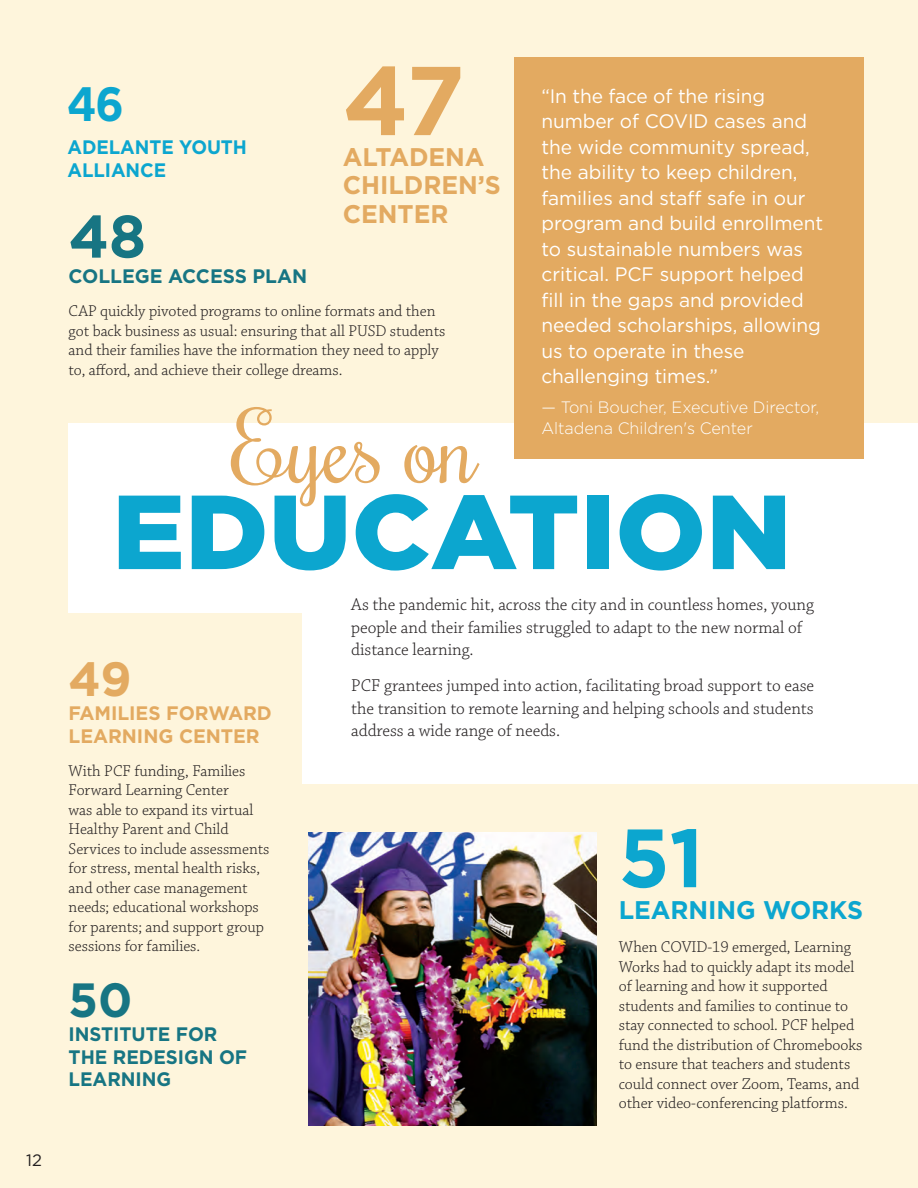
<style>
.page{position:relative;width:918px;height:1188px;background:#fef5dc}
.page>*{position:absolute;margin:0;border:0;box-sizing:border-box;transform-origin:0 0}
.t1{font:900 105px "Gotham";color:#0ca6cf;scale:1.04 1}
.t2{font:700 97.5px "Gotham";color:#e3aa61}
.t3{font:93px "Rochester";color:#e3aa61}
.t4{font:700 82.5px "Gotham";color:#0ca6cf}
.t5{font:700 60px "Gotham";color:#177583}
.t6{font:700 48px "Gotham";color:#0ca6cf}
.t7{font:700 48px "Gotham";color:#e3aa61}
.t8{font:700 48px "Gotham";color:#177583}
.t9{font:700 25.5px/28.5px "Gotham";letter-spacing:-.005em;color:#e3aa61}
.t10{font:700 25.5px "Gotham";letter-spacing:-.005em;color:#0ca6cf}
.t11{font:19.5px/25.5px "Gotham";letter-spacing:-.005em;color:#fff}
.t12{font:700 19.5px/22.5px "Gotham";letter-spacing:-.005em;color:#177583;scale:.96 1}
.t13{font:700 19.5px/22.5px "Gotham";letter-spacing:-.005em;color:#e3aa61}
.t14{font:700 19.5px/22.5px "Gotham";letter-spacing:-.005em;color:#0ca6cf;scale:.95 1}
.t15{font:700 19.5px "Gotham";letter-spacing:-.005em;color:#177583}
.t16{font:300 18px/22.5px "Chaparral Pro";letter-spacing:-.005em;color:#231f20}
.t17{font:300 16.5px/19.5px "Chaparral Pro";letter-spacing:-.005em;color:#231f20}
.t18{font:300 16.5px/21px "Gotham";letter-spacing:-.005em;color:#fff}
.t19{font:16.5px "Gotham";color:#231f20}
</style>
<div class="page">
<div style="left:69px;top:423px;width:849px;height:190px;background:#fff"></div>
<div style="left:302px;top:423px;width:616px;height:361px;background:#fff"></div>
<div style="left:515px;top:57px;width:349px;height:402px;background:#e3aa61"></div>
<img style="left:309px;top:833px;width:288px;height:292px">
<hr style="left:917px;top:0;width:1px;height:613px;background:#0ca6cf">
<p class="t19" style="left:26px;top:1150px;width:17px">12</p>
<h2 class="t2" style="left:343px;top:36px;width:123px">47</h2>
<h3 class="t9" style="left:343px;top:142px;width:159px">ALTADENA<br>CHILDREN’S<br>CENTER</h3>
<h3 class="t6" style="left:68px;top:72px;width:58px">46</h3>
<p class="t14" style="left:68px;top:136px;width:190px">ADELANTE YOUTH<br>ALLIANCE</p>
<p class="t11" style="left:542px;top:82px;width:283px">“In the face of the rising number of COVID cases and the wide community spread, the ability to keep children, families and staff safe in our program and build enrollment to sustainable numbers was critical. PCF support helped fill in the gaps and provided needed scholarships, allowing us to operate in these challenging times.”</p>
<p class="t18" style="left:542px;top:396px;width:279px">— Toni Boucher, Executive Director,<br>Altadena Children's Center</p>
<h3 class="t5" style="left:69px;top:197px;width:79px">48</h3>
<p class="t15" style="left:69px;top:264px;width:240px">COLLEGE ACCESS PLAN</p>
<p class="t17" style="left:69px;top:302px;width:378px">CAP quickly pivoted programs to online formats and then got back business as usual: ensuring that all PUSD students and their families have the information they need to apply to, afford, and achieve their college dreams.</p>
<h3 class="t3" style="left:232px;top:387px;width:247px">Eyes on</h3>
<h1 class="t1" style="left:112px;top:460px;width:655px">EDUCATION</h1>
<h3 class="t7" style="left:69px;top:647px;width:64px">49</h3>
<p class="t13" style="left:69px;top:702px;width:205px">FAMILIES FORWARD<br>LEARNING CENTER</p>
<p class="t17" style="left:69px;top:762px;width:202px">With PCF funding, Families<br>Forward Learning Center<br>was able to expand its virtual<br>Healthy Parent and Child<br>Services to include assessments for stress, mental health risks, and other case management needs; educational workshops for parents; and support group sessions for families.</p>
<h3 class="t8" style="left:69px;top:968px;width:65px">50</h3>
<p class="t12" style="left:69px;top:1023px;width:187px">INSTITUTE FOR<br>THE REDESIGN OF<br>LEARNING</p>
<p class="t16" style="left:351px;top:594px;width:464px">As the pandemic hit, across the city and in countless homes, young people and their families struggled to adapt to the new normal of distance learning.</p>
<p class="t16" style="left:351px;top:675px;width:464px;text-align:justify">PCF grantees jumped into action, facilitating broad support to ease the transition to remote learning and helping schools and students address a wide range of needs.</p>
<h3 class="t4" style="left:619px;top:803px;width:86px">51</h3>
<h3 class="t10" style="left:619px;top:893px;width:246px">LEARNING WORKS</h3>
<p class="t17" style="left:619px;top:938px;width:245px">When COVID-19 emerged, Learning Works had to quickly adapt its model of learning and how it supported students and families to continue to stay connected to school. PCF helped fund the distribution of Chromebooks to ensure that teachers and students could connect over Zoom, Teams, and other video-conferencing platforms.</p>
</div>
